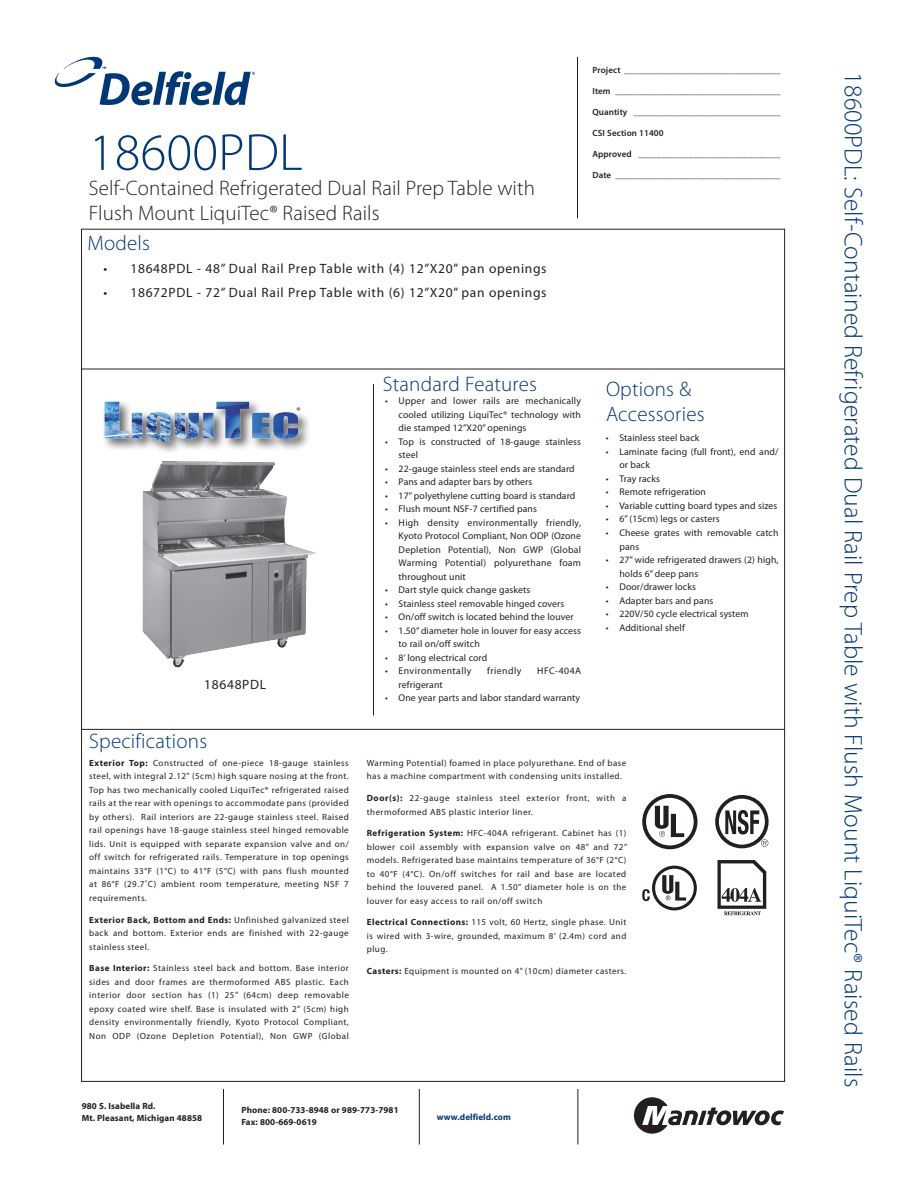
<style>
.page{position:relative;width:918px;height:1188px;background:#fff}
.page>*{position:absolute;margin:0;border:0;box-sizing:border-box;transform-origin:0 0}
.t1{font:300 52.5px "Myriad Pro";letter-spacing:.005em;color:#013775}
.t2{font:300 25.5px "Myriad Pro";letter-spacing:.005em;color:#013775}
.t3{font:300 21px/25.2px "Myriad Pro";letter-spacing:.005em;color:#231f20}
.t4{font:300 21px/25.5px "Myriad Pro";letter-spacing:.01em;color:#013775}
.t5{font:13.5px "Myriad Pro";letter-spacing:.05em;color:#231f20}
.t6{font:9.75px/13.5px "Myriad Pro";letter-spacing:.01em;color:#231f20}
.t7{font:9.75px "Myriad Pro";letter-spacing:.045em;color:#231f20}
.t8{font:9px/13.5px "Myriad Pro";letter-spacing:.05em;color:#231f20;text-align:justify}
.t9{font:600 9px "Myriad Pro";letter-spacing:.01em;color:#231f20}
.t10{font:700 9px/12px "Myriad Pro";letter-spacing:.01em;color:#231f20}
.t11{font:700 9px "Myriad Pro";letter-spacing:.01em;color:#013775}
.s1{font-weight:700}
</style>
<div class="page">
<hr style="left:81px;top:369px;width:703px;height:1px;background:#231f20">
<hr style="left:82px;top:729px;width:702px;height:1px;background:#231f20">
<hr style="left:373px;top:384px;width:1px;height:331px;background:#231f20">
<hr style="left:577px;top:57px;width:1px;height:161px;background:#231f20">
<hr style="left:223px;top:1089px;width:1px;height:55px;background:#231f20">
<hr style="left:419px;top:1089px;width:1px;height:55px;background:#231f20">
<hr style="left:578px;top:1089px;width:1px;height:55px;background:#231f20">
<svg style="left:55px;top:57px;width:200px;height:48px"></svg>
<div style="left:102px;top:399px;width:210px;height:55px;background:#231f20;opacity:.73"></div>
<img style="left:105px;top:401px;width:194px;height:41px">
<svg style="left:634px;top:1097px;width:150px;height:37px"></svg>
<div style="left:642px;top:794px;width:55px;height:55px;border:4px solid #231f20;border-radius:50%"></div>
<svg style="left:655px;top:806px;width:29px;height:31px"></svg>
<div style="left:652px;top:866px;width:45px;height:44px;border:3px solid #231f20;border-radius:50%"></div>
<svg style="left:662px;top:875px;width:24px;height:26px"></svg>
<svg style="left:642px;top:889px;width:8px;height:12px"></svg>
<div style="left:715px;top:795px;width:54px;height:53px;border:4px solid #231f20;border-radius:50%"></div>
<svg style="left:725px;top:810px;width:43px;height:37px"></svg>
<svg style="left:717px;top:860px;width:49px;height:55px"></svg>
<img style="left:142px;top:461px;width:174px;height:207px">
<h1 class="t1" style="left:89px;top:121px;width:215px">18600PDL</h1>
<h3 class="t3" style="left:89px;top:175px;width:448px">Self-Contained Refrigerated Dual Rail Prep Table with<br>Flush Mount LiquiTec® Raised Rails</h3>
<h3 class="t4" style="left:87px;top:230px;width:64px">Models</h3>
<h3 class="t5" style="left:104px;top:260px;width:445px">• 18648PDL - 48” Dual Rail Prep Table with (4) 12”X20” pan openings</h3>
<h3 class="t5" style="left:104px;top:285px;width:445px">• 18672PDL - 72” Dual Rail Prep Table with (6) 12”X20” pan openings</h3>
<p class="t9" style="left:592px;top:65px;width:190px">Project __________________________________</p>
<p class="t9" style="left:592px;top:86px;width:190px">Item ____________________________________</p>
<p class="t9" style="left:592px;top:107px;width:190px">Quantity ________________________________</p>
<p class="t9" style="left:592px;top:128px;width:73px">CSI Section 11400</p>
<p class="t9" style="left:592px;top:149px;width:190px">Approved _______________________________</p>
<p class="t9" style="left:592px;top:170px;width:190px">Date ____________________________________</p>
<p class="t6" style="left:297px;top:403px;width:6px">®</p>
<h3 class="t5" style="left:204px;top:676px;width:63px">18648PDL</h3>
<h3 class="t4" style="left:89px;top:728px;width:119px">Specifications</h3>
<h3 class="t4" style="left:383px;top:371px;width:156px">Standard Features</h3>
<p class="t6" style="left:399px;top:394px;width:184px;text-align:justify;text-indent:-14px">• Upper and lower rails are mechanically cooled utilizing LiquiTec® technology with die stamped 12”X20” openings</p>
<p class="t6" style="left:399px;top:435px;width:184px;text-indent:-14px">• Top is constructed of 18-gauge stainless steel</p>
<p class="t6" style="left:385px;top:462px;width:191px">• 22-gauge stainless steel ends are standard</p>
<p class="t6" style="left:385px;top:475px;width:149px">• Pans and adapter bars by others</p>
<p class="t6" style="left:385px;top:489px;width:192px">• 17” polyethylene cutting board is standard</p>
<p class="t6" style="left:385px;top:502px;width:153px">• Flush mount NSF-7 certified pans</p>
<p class="t6" style="left:399px;top:516px;width:184px;text-align:justify;text-indent:-14px">• High density environmentally friendly, Kyoto Protocol Compliant, Non ODP (Ozone Depletion Potential), Non GWP (Global Warming Potential) polyurethane foam throughout unit</p>
<p class="t6" style="left:385px;top:583px;width:147px">• Dart style quick change gaskets</p>
<p class="t6" style="left:385px;top:597px;width:181px">• Stainless steel removable hinged covers</p>
<p class="t6" style="left:385px;top:610px;width:190px">• On/off switch is located behind the louver</p>
<p class="t6" style="left:399px;top:624px;width:184px;text-indent:-14px">• 1.50” diameter hole in louver for easy access to rail on/off switch</p>
<p class="t6" style="left:385px;top:651px;width:104px">• 8’ long electrical cord</p>
<p class="t7" style="left:385px;top:665px;width:88px">• Environmentally</p>
<p class="t7" style="left:487px;top:665px;width:36px">friendly</p>
<p class="t6" style="left:537px;top:664px;width:45px">HFC-404A</p>
<p class="t6" style="left:399px;top:678px;width:46px">refrigerant</p>
<p class="t6" style="left:385px;top:691px;width:197px">• One year parts and labor standard warranty</p>
<h3 class="t4" style="left:606px;top:376px;width:100px">Options &amp;<br>Accessories</h3>
<p class="t6" style="left:606px;top:431px;width:95px">• Stainless steel back</p>
<p class="t6" style="left:619px;top:445px;width:161px;text-indent:-14px">• Laminate facing (full front), end and/ or back</p>
<p class="t6" style="left:606px;top:472px;width:56px">• Tray racks</p>
<p class="t6" style="left:606px;top:485px;width:102px">• Remote refrigeration</p>
<p class="t6" style="left:606px;top:499px;width:173px">• Variable cutting board types and sizes</p>
<p class="t6" style="left:606px;top:512px;width:115px">• 6” (15cm) legs or casters</p>
<p class="t6" style="left:619px;top:526px;width:161px;text-indent:-14px">• Cheese grates with removable catch pans</p>
<p class="t6" style="left:619px;top:553px;width:161px;text-indent:-14px">• 27” wide refrigerated drawers (2) high, holds 6” deep pans</p>
<p class="t6" style="left:606px;top:580px;width:91px">• Door/drawer locks</p>
<p class="t6" style="left:606px;top:593px;width:109px">• Adapter bars and pans</p>
<p class="t6" style="left:606px;top:607px;width:144px">• 220V/50 cycle electrical system</p>
<p class="t6" style="left:606px;top:620px;width:80px">• Additional shelf</p>
<p class="t8" style="left:89px;top:756px;width:261px"><span class="s1">Exterior Top:</span> Constructed of one-piece 18-gauge stainless steel, with integral 2.12" (5cm) high square nosing at the front.<br>Top has two mechanically cooled LiquiTec® refrigerated raised rails at the rear with openings to accommodate pans (provided by others). Rail interiors are 22-gauge stainless steel. Raised rail openings have 18-gauge stainless steel hinged removable lids. Unit is equipped with separate expansion valve and on/ off switch for refrigerated rails. Temperature in top openings maintains 33°F (1°C) to 41°F (5°C) with pans flush mounted at 86°F (29.7˚C) ambient room temperature, meeting NSF 7 requirements.</p>
<p class="t8" style="left:89px;top:913px;width:261px"><span class="s1">Exterior Back, Bottom and Ends:</span> Unfinished galvanized steel back and bottom. Exterior ends are finished with 22-gauge stainless steel.</p>
<p class="t8" style="left:89px;top:961px;width:261px"><span class="s1">Base Interior:</span> Stainless steel back and bottom. Base interior sides and door frames are thermoformed ABS plastic. Each interior door section has (1) 25” (64cm) deep removable epoxy coated wire shelf. Base is insulated with 2” (5cm) high density environmentally friendly, Kyoto Protocol Compliant, Non ODP (Ozone Depletion Potential), Non GWP (Global</p>
<p class="t8" style="left:367px;top:756px;width:261px">Warming Potential) foamed in place polyurethane. End of base has a machine compartment with condensing units installed.</p>
<p class="t8" style="left:367px;top:791px;width:261px"><span class="s1">Door(s):</span> 22-gauge stainless steel exterior front, with a thermoformed ABS plastic interior liner.</p>
<p class="t8" style="left:367px;top:826px;width:262px"><span class="s1">Refrigeration System:</span> HFC-404A refrigerant. Cabinet has (1) blower coil assembly with expansion valve on 48” and 72” models. Refrigerated base maintains temperature of 36°F (2°C) to 40°F (4°C). On/off switches for rail and base are located behind the louvered panel. A 1.50” diameter hole is on the louver for easy access to rail on/off switch</p>
<p class="t8" style="left:367px;top:915px;width:261px"><span class="s1">Electrical Connections:</span> 115 volt, 60 Hertz, single phase. Unit is wired with 3-wire, grounded, maximum 8’ (2.4m) cord and plug.</p>
<p class="t8" style="left:367px;top:964px;width:261px"><span class="s1">Casters:</span> Equipment is mounted on 4” (10cm) diameter casters.</p>
<p class="t10" style="left:82px;top:1100px;width:122px">980 S. Isabella Rd.<br>Mt. Pleasant, Michigan 48858</p>
<p class="t10" style="left:242px;top:1104px;width:159px">Phone: 800-733-8948 or 989-773-7981<br>Fax: 800-669-0619</p>
<p class="t11" style="left:437px;top:1111px;width:75px">www.delfield.com</p>
<h2 class="t2" style="left:869px;top:72px;width:1016px;rotate:90deg">18600PDL: Self-Contained Refrigerated Dual Rail Prep Table with Flush Mount LiquiTec® Raised Rails</h2>
</div>
